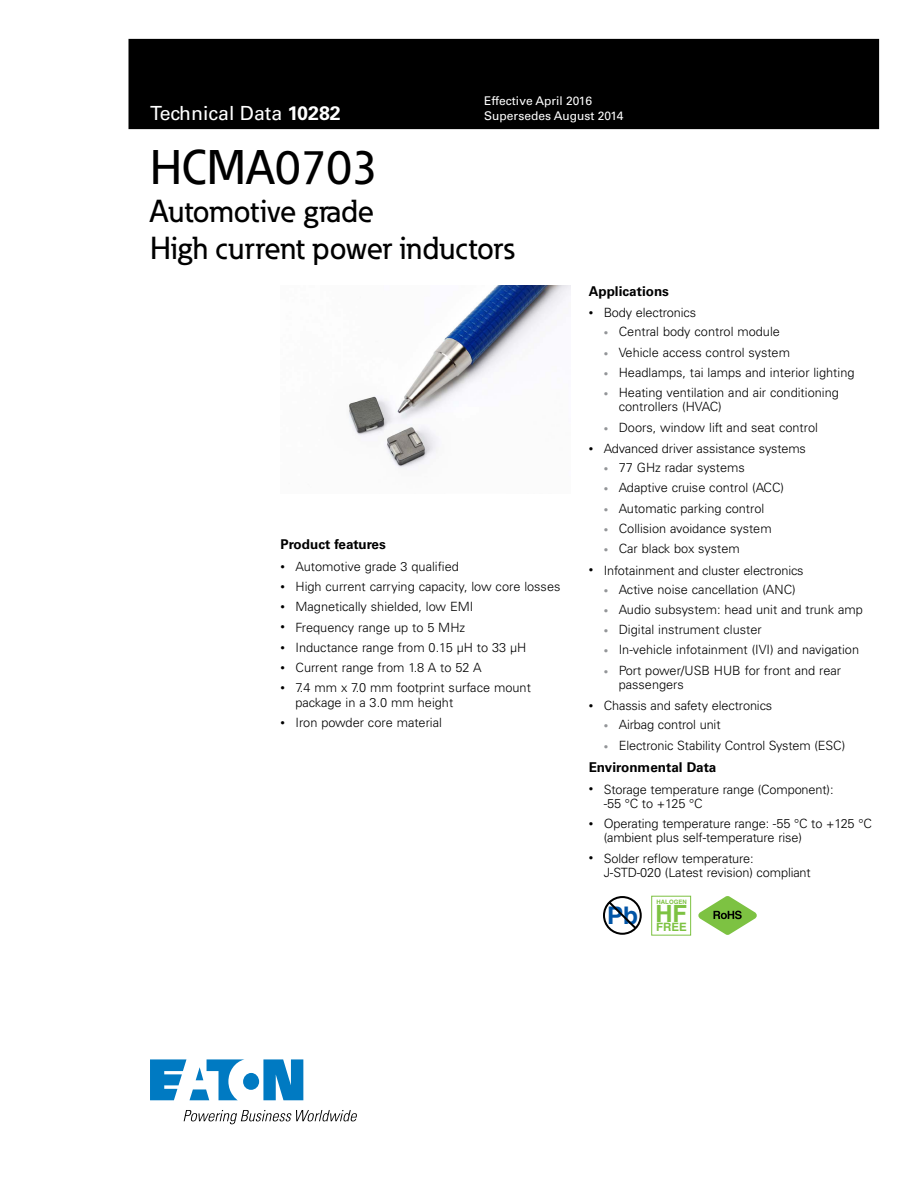
<style>
.page{position:relative;width:918px;height:1188px;background:#fff}
.page>*{position:absolute;margin:0;border:0;box-sizing:border-box;transform-origin:0 0}
.t1{font:500 48px "Eaton";color:#000}
.t2{font:500 31.5px/37.8px "Eaton";color:#000}
.t3{font:700 24.3px "Helvetica";color:#0054a6}
.t4{font:700 23.7px "Helvetica";color:#7dc242}
.t5{font:19.5px "Univers LT Std";color:#fff}
.t6{font:700 13.5px "Univers LT Std";color:#000}
.t7{font:300 12.75px/14.2px "Univers LT Std";color:#000}
.t8{font:12px/15px "Univers LT Std";color:#fff}
.t9{font:700 11.55px "Helvetica";color:#7dc242}
.t10{font:700 6px "Helvetica";color:#7dc242}
.s1{font-weight:700}
.s2{font-family:"Univers";font-size:9px}
.s3{font-family:"Univers";font-size:9px;color:#939598}
</style>
<div class="page">
<svg style="left:150px;top:1059px;width:153px;height:41px"></svg>
<svg style="left:184px;top:1110px;width:173px;height:14px"></svg>
<div style="left:129px;top:39px;width:750px;height:90px;background:#000"></div>
<svg style="left:603px;top:896px;width:39px;height:39px"></svg>
<div style="left:652px;top:896px;width:39px;height:39px;border:1px solid #7dc242"></div>
<svg style="left:698px;top:896px;width:59px;height:39px"></svg>
<img style="left:349px;top:286px;width:222px;height:182px">
<h3 class="t5" style="left:150px;top:102px;width:192px">Technical Data <span class="s1">10282</span></h3>
<p class="t8" style="left:484px;top:93px;width:141px">Effective April 2016<br>Supersedes August 2014</p>
<h1 class="t1" style="left:150px;top:138px;width:230px">HCMA0703</h1>
<h2 class="t2" style="left:150px;top:191px;width:366px">Automotive grade<br>High current power inductors</h2>
<p class="t6" style="left:280px;top:536px;width:107px">Product features</p>
<p class="t7" style="left:280px;top:559px;width:180px"><span class="s2">•</span> Automotive grade 3 qualified</p>
<p class="t7" style="left:280px;top:579px;width:281px"><span class="s2">•</span> High current carrying capacity, low core losses</p>
<p class="t7" style="left:280px;top:600px;width:194px"><span class="s2">•</span> Magnetically shielded, low EMI</p>
<p class="t7" style="left:280px;top:620px;width:186px"><span class="s2">•</span> Frequency range up to 5 MHz</p>
<p class="t7" style="left:280px;top:640px;width:248px"><span class="s2">•</span> Inductance range from 0.15 μH to 33 μH</p>
<p class="t7" style="left:280px;top:660px;width:203px"><span class="s2">•</span> Current range from 1.8 A to 52 A</p>
<p class="t7" style="left:296px;top:681px;width:237px;text-indent:-15px"><span class="s2">•</span> 7.4 mm x 7.0 mm footprint surface mount package in a 3.0 mm height</p>
<p class="t7" style="left:280px;top:715px;width:163px"><span class="s2">•</span> Iron powder core material</p>
<p class="t6" style="left:589px;top:283px;width:82px">Applications</p>
<p class="t7" style="left:589px;top:306px;width:109px"><span class="s2">•</span> Body electronics</p>
<p class="t7" style="left:604px;top:325px;width:178px"><span class="s3">•</span> Central body control module</p>
<p class="t7" style="left:604px;top:345px;width:188px"><span class="s3">•</span> Vehicle access control system</p>
<p class="t7" style="left:604px;top:365px;width:252px"><span class="s3">•</span> Headlamps, tai lamps and interior lighting</p>
<p class="t7" style="left:619px;top:386px;width:222px;text-indent:-15px"><span class="s3">•</span> Heating ventilation and air conditioning controllers (HVAC)</p>
<p class="t7" style="left:604px;top:420px;width:216px"><span class="s3">•</span> Doors, window lift and seat control</p>
<p class="t7" style="left:589px;top:441px;width:219px"><span class="s2">•</span> Advanced driver assistance systems</p>
<p class="t7" style="left:604px;top:461px;width:143px"><span class="s3">•</span> 77 GHz radar systems</p>
<p class="t7" style="left:604px;top:481px;width:182px"><span class="s3">•</span> Adaptive cruise control (ACC)</p>
<p class="t7" style="left:604px;top:501px;width:162px"><span class="s3">•</span> Automatic parking control</p>
<p class="t7" style="left:604px;top:521px;width:169px"><span class="s3">•</span> Collision avoidance system</p>
<p class="t7" style="left:604px;top:542px;width:138px"><span class="s3">•</span> Car black box system</p>
<p class="t7" style="left:589px;top:563px;width:216px"><span class="s2">•</span> Infotainment and cluster electronics</p>
<p class="t7" style="left:604px;top:582px;width:193px"><span class="s3">•</span> Active noise cancellation (ANC)</p>
<p class="t7" style="left:604px;top:602px;width:261px"><span class="s3">•</span> Audio subsystem: head unit and trunk amp</p>
<p class="t7" style="left:604px;top:623px;width:160px"><span class="s3">•</span> Digital instrument cluster</p>
<p class="t7" style="left:604px;top:643px;width:257px"><span class="s3">•</span> In-vehicle infotainment (IVI) and navigation</p>
<p class="t7" style="left:619px;top:663px;width:224px;text-indent:-15px"><span class="s3">•</span> Port power/USB HUB for front and rear passengers</p>
<p class="t7" style="left:589px;top:699px;width:185px"><span class="s2">•</span> Chassis and safety electronics</p>
<p class="t7" style="left:604px;top:718px;width:118px"><span class="s3">•</span> Airbag control unit</p>
<p class="t7" style="left:604px;top:738px;width:243px"><span class="s3">•</span> Electronic Stability Control System (ESC)</p>
<p class="t6" style="left:589px;top:759px;width:129px">Environmental Data</p>
<p class="t7" style="left:604px;top:782px;width:231px;text-indent:-15px"><span class="s2">•</span> Storage temperature range (Component): -55 °C to +125 °C</p>
<p class="t7" style="left:604px;top:816px;width:270px;text-indent:-15px"><span class="s2">•</span> Operating temperature range: -55 °C to +125 °C (ambient plus self-temperature rise)</p>
<p class="t7" style="left:604px;top:851px;width:209px;text-indent:-15px"><span class="s2">•</span> Solder reflow temperature:<br>J-STD-020 (Latest revision) compliant</p>
<h3 class="t3" style="left:607px;top:900px;width:33px">Pb</h3>
<p class="t10" style="left:657px;top:899px;width:32px">HALOGEN</p>
<h3 class="t4" style="left:655px;top:899px;width:33px">HF</h3>
<p class="t9" style="left:656px;top:920px;width:32px">FREE</p>
</div>
